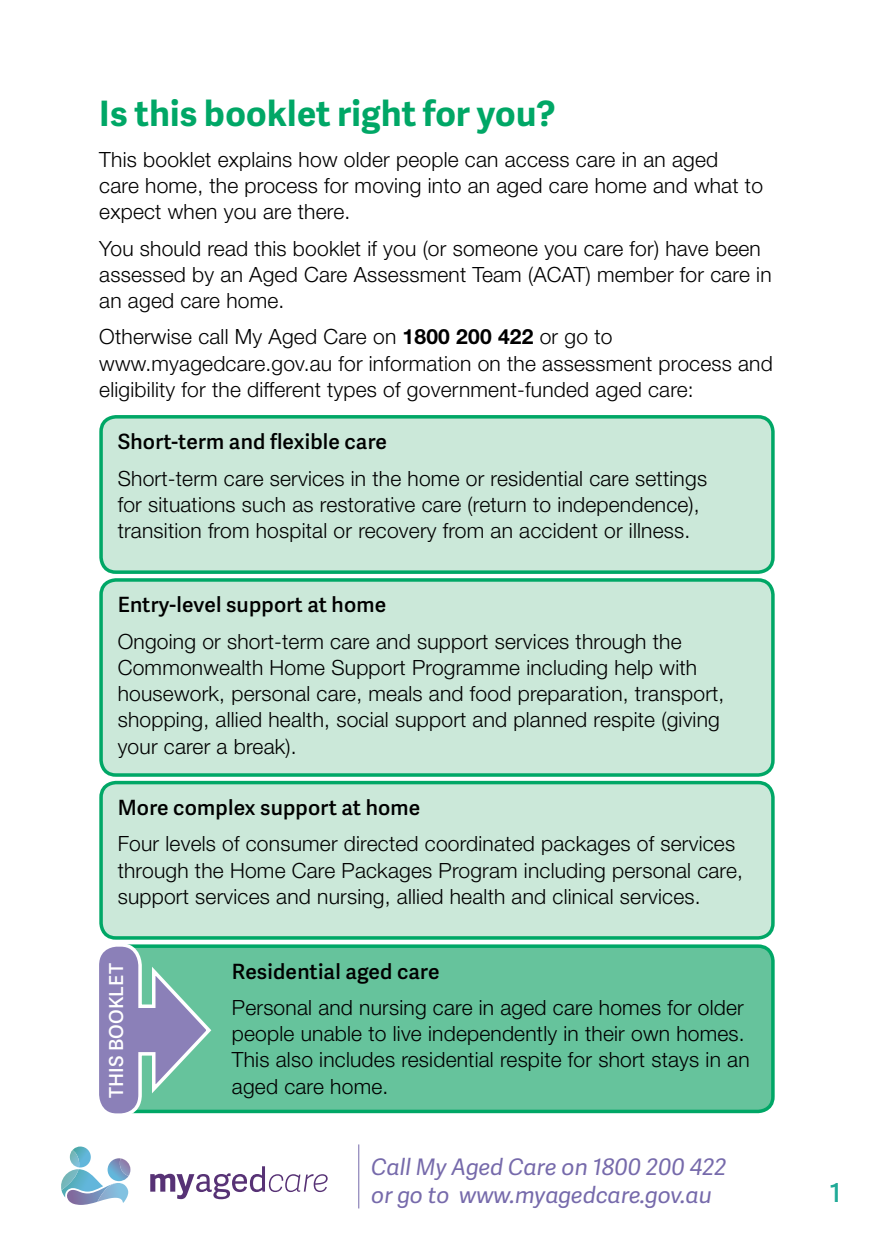
<style>
.page{position:relative;width:874px;height:1241px;background:#fff}
.page>*{position:absolute;margin:0;border:0;box-sizing:border-box;transform-origin:0 0}
.t1{font:700 35px "Adelle Sans";letter-spacing:.01em;color:#00a766}
.t2{font:600 26.25px "Adelle Sans";color:#20aa97}
.t3{font:italic 22.75px/27.3px "Adelle Sans";color:#766aab}
.t4{font:300 21px/26.2px "Helvetica Neue LT Std";letter-spacing:.01em;color:#000}
.t5{font:600 21px "Adelle Sans";letter-spacing:.01em;color:#000}
.t6{font:600 19.25px "Adelle Sans";letter-spacing:.01em;color:#fff}
.s1{font-weight:700}
</style>
<div class="page">
<hr style="left:358px;top:1144px;width:1px;height:64px;background:#766aab">
<svg style="left:150px;top:1166px;width:177px;height:32px"></svg>
<svg style="left:61px;top:1146px;width:70px;height:58px"></svg>
<div style="left:101px;top:417px;width:671px;height:155px;background:#cbe8d9;border-radius:15px"></div>
<div style="left:99px;top:415px;width:675px;height:159px;border:4px solid #00a766;border-radius:15px"></div>
<div style="left:101px;top:946px;width:671px;height:165px;background:#66c39c;border-radius:15px"></div>
<div style="left:99px;top:944px;width:675px;height:168px;border:4px solid #00a766;border-radius:15px"></div>
<div style="left:101px;top:782px;width:671px;height:155px;background:#cbe8d9;border-radius:15px"></div>
<div style="left:99px;top:780px;width:675px;height:159px;border:4px solid #00a766;border-radius:15px"></div>
<div style="left:101px;top:580px;width:671px;height:194px;background:#cbe8d9;border-radius:15px"></div>
<div style="left:99px;top:578px;width:675px;height:198px;border:4px solid #00a766;border-radius:15px"></div>
<svg style="left:99px;top:944px;width:114px;height:170px"></svg>
<h1 class="t1" style="left:99px;top:88px;width:458px">Is this booklet right for you?</h1>
<p class="t4" style="left:99px;top:146px;width:665px">This booklet explains how older people can access care in an aged care home, the process for moving into an aged care home and what to expect when you are there.</p>
<p class="t4" style="left:99px;top:234px;width:673px">You should read this booklet if you (or someone you care for) have been assessed by an Aged Care Assessment Team (ACAT) member for care in an aged care home.</p>
<p class="t4" style="left:99px;top:323px;width:674px">Otherwise call My Aged Care on <span class="s1">1800 200 422</span> or go to www.myagedcare.gov.au for information on the assessment process and eligibility for the different types of government-funded aged care:</p>
<p class="t5" style="left:118px;top:426px;width:270px">Short-term and flexible care</p>
<p class="t4" style="left:118px;top:464px;width:590px">Short-term care services in the home or residential care settings for situations such as restorative care (return to independence), transition from hospital or recovery from an accident or illness.</p>
<p class="t5" style="left:118px;top:589px;width:270px">Entry-level support at home</p>
<p class="t4" style="left:118px;top:627px;width:608px">Ongoing or short-term care and support services through the Commonwealth Home Support Programme including help with housework, personal care, meals and food preparation, transport, shopping, allied health, social support and planned respite (giving your carer a break).</p>
<p class="t5" style="left:118px;top:792px;width:304px">More complex support at home</p>
<p class="t4" style="left:118px;top:830px;width:626px">Four levels of consumer directed coordinated packages of services through the Home Care Packages Program including personal care, support services and nursing, allied health and clinical services.</p>
<p class="t6" style="left:102px;top:1098px;width:136px;rotate:-90deg">THIS BOOKLET</p>
<p class="t5" style="left:232px;top:955px;width:209px">Residential aged care</p>
<p class="t4" style="left:232px;top:993px;width:519px">Personal and nursing care in aged care homes for older people unable to live independently in their own homes.<br>This also includes residential respite for short stays in an aged care home.</p>
<p class="t3" style="left:371px;top:1152px;width:356px">Call My Aged Care on 1800 200 422 or go to www.myagedcare.gov.au</p>
<p class="t2" style="left:829px;top:1173px;width:13px">1</p>
</div>
